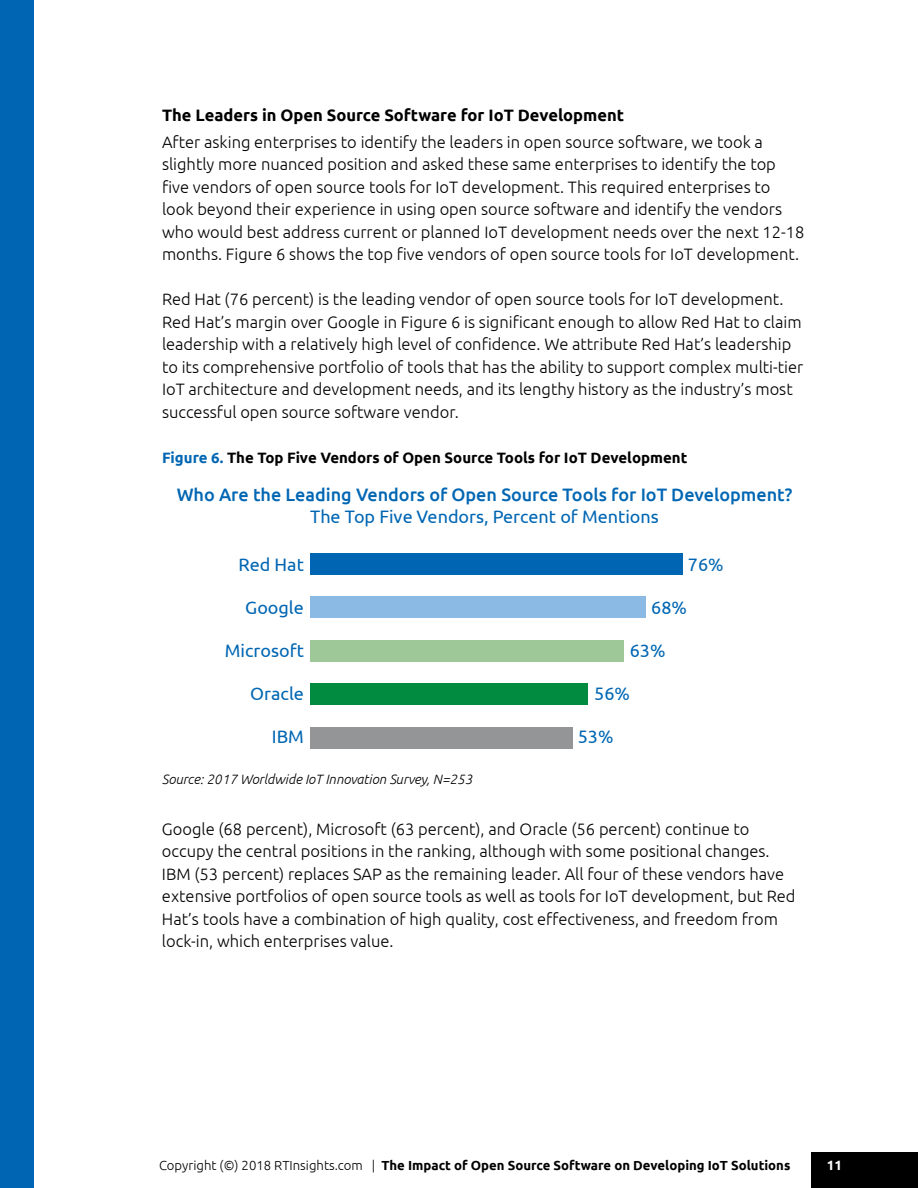
<style>
.page{position:relative;width:918px;height:1188px;background:#fff}
.page>*{position:absolute;margin:0;border:0;box-sizing:border-box;transform-origin:0 0}
.t1{font:18px "Ubuntu";color:#0066b3}
.t2{font:500 18px "Ubuntu";color:#0066b3}
.t3{font:300 16.5px/22.5px "Ubuntu";color:#000}
.t4{font:700 16.5px "Ubuntu";color:#000}
.t5{font:700 15px "Ubuntu";color:#000}
.t6{font:italic 300 13.5px "Ubuntu";color:#000}
.t7{font:700 13.5px "Ubuntu";color:#fff}
.t8{font:700 13.2px "Ubuntu";color:#000}
.s1{color:#0066b3}
.s2{font-weight:300}
</style>
<div class="page">
<div style="left:812px;top:1152px;width:106px;height:36px;background:#000"></div>
<div style="left:0;top:0;width:33px;height:1188px;background:#0066b3"></div>
<div style="left:310px;top:553px;width:372px;height:22px;background:#0066b3"></div>
<div style="left:310px;top:596px;width:335px;height:22px;background:#8bbbe4"></div>
<div style="left:310px;top:640px;width:313px;height:22px;background:#9ec897"></div>
<div style="left:310px;top:683px;width:278px;height:22px;background:#008b40"></div>
<div style="left:310px;top:727px;width:262px;height:22px;background:#939597"></div>
<p class="t4" style="left:162px;top:105px;width:464px">The Leaders in Open Source Software for IoT Development</p>
<p class="t3" style="left:162px;top:132px;width:644px">After asking enterprises to identify the leaders in open source software, we took a slightly more nuanced position and asked these same enterprises to identify the top five vendors of open source tools for IoT development. This required enterprises to look beyond their experience in using open source software and identify the vendors who would best address current or planned IoT development needs over the next 12-18 months. Figure 6 shows the top five vendors of open source tools for IoT development.</p>
<p class="t3" style="left:162px;top:289px;width:643px">Red Hat (76 percent) is the leading vendor of open source tools for IoT development.<br>Red Hat’s margin over Google in Figure 6 is significant enough to allow Red Hat to claim leadership with a relatively high level of confidence. We attribute Red Hat’s leadership to its comprehensive portfolio of tools that has the ability to support complex multi-tier IoT architecture and development needs, and its lengthy history as the industry’s most successful open source software vendor.</p>
<p class="t5" style="left:162px;top:448px;width:527px"><span class="s1">Figure 6.</span> The Top Five Vendors of Open Source Tools for IoT Development</p>
<p class="t2" style="left:177px;top:487px;width:617px">Who Are the Leading Vendors of Open Source Tools for IoT Development?</p>
<p class="t1" style="left:310px;top:509px;width:350px">The Top Five Vendors, Percent of Mentions</p>
<p class="t1" style="left:238px;top:557px;width:67px">Red Hat</p>
<p class="t1" style="left:688px;top:557px;width:37px">76%</p>
<p class="t1" style="left:245px;top:600px;width:60px">Google</p>
<p class="t1" style="left:225px;top:643px;width:80px">Microsoft</p>
<p class="t1" style="left:250px;top:686px;width:55px">Oracle</p>
<p class="t1" style="left:272px;top:729px;width:34px">IBM</p>
<p class="t1" style="left:651px;top:600px;width:37px">68%</p>
<p class="t1" style="left:630px;top:643px;width:37px">63%</p>
<p class="t1" style="left:594px;top:686px;width:37px">56%</p>
<p class="t1" style="left:578px;top:729px;width:37px">53%</p>
<p class="t6" style="left:162px;top:773px;width:312px">Source: 2017 Worldwide IoT Innovation Survey, N=253</p>
<p class="t3" style="left:162px;top:819px;width:635px">Google (68 percent), Microsoft (63 percent), and Oracle (56 percent) continue to occupy the central positions in the ranking, although with some positional changes.<br>IBM (53 percent) replaces SAP as the remaining leader. All four of these vendors have extensive portfolios of open source tools as well as tools for IoT development, but Red Hat’s tools have a combination of high quality, cost effectiveness, and freedom from lock-in, which enterprises value.</p>
<p class="t8" style="left:159px;top:1160px;width:633px"><span class="s2">Copyright (©) 2018 RTInsights.com |</span> The Impact of Open Source Software on Developing IoT Solutions</p>
<p class="t7" style="left:827px;top:1160px;width:17px">11</p>
</div>
